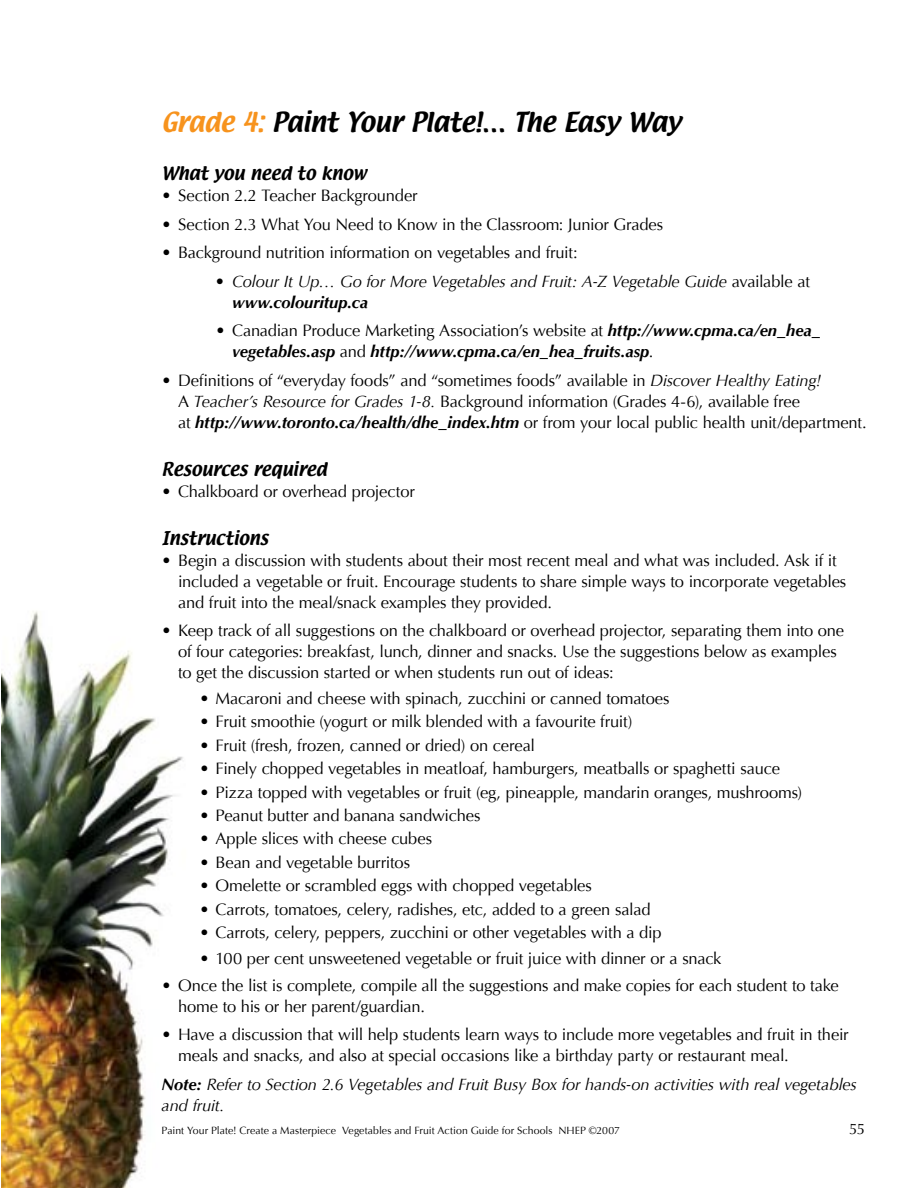
<style>
.page{position:relative;width:918px;height:1188px;background:#fff}
.page>*{position:absolute;margin:0;border:0;box-sizing:border-box;transform-origin:0 0}
.t1{font:24px "Textile";letter-spacing:-.005em;color:#000}
.t2{font:16.5px/21px "Optima";letter-spacing:-.01em;color:#000}
.t3{font:italic 700 16.5px/21px "Optima";color:#000}
.t4{font:italic 16.5px/21px "Optima";letter-spacing:-.01em;color:#000}
.t5{font:16.5px "Textile";letter-spacing:-.005em;color:#000}
.t6{font:15px "Optima";color:#000}
.t7{font:10.5px "Optima";letter-spacing:.005em;color:#000}
.s1{color:#f7931d}
.s2{font-style:italic}
.s3{font-weight:400;font-style:normal}
.s4{font-weight:700;font-style:italic}
.s5{font-weight:700}
</style>
<div class="page">
<img style="left:2px;top:611px;width:181px;height:577px">
<h1 class="t1" style="left:162px;top:105px;width:521px"><span class="s1">Grade 4:</span> Paint Your Plate!… The Easy Way</h1>
<p class="t5" style="left:162px;top:162px;width:206px">What you need to know</p>
<p class="t2" style="left:162px;top:185px;width:258px">• Section 2.2 Teacher Backgrounder</p>
<p class="t2" style="left:162px;top:214px;width:503px">• Section 2.3 What You Need to Know in the Classroom: Junior Grades</p>
<p class="t2" style="left:232px;top:239px;width:579px;line-height:28.5px;text-indent:-71px">• Background nutrition information on vegetables and fruit:<br><span class="s2">Colour It Up… Go for More Vegetables and Fruit: A-Z Vegetable Guide</span> available at</p>
<p class="t3" style="left:232px;top:292px;width:137px">www.colouritup.ca</p>
<p class="t3" style="left:232px;top:320px;width:589px;text-indent:-16px"><span class="s3">• Canadian Produce Marketing Association’s website at</span> http://www.cpma.ca/en_hea_ vegetables.asp <span class="s3">and</span> http://www.cpma.ca/en_hea_fruits.asp<span class="s3">.</span></p>
<p class="t2" style="left:178px;top:370px;width:690px;text-indent:-16px">• Definitions of “everyday foods” and “sometimes foods” available in <span class="s2">Discover Healthy Eating!<br></span>A <span class="s2">Teacher’s Resource for Grades 1-8.</span> Background information (Grades 4-6), available free<br>at <span class="s4">http://www.toronto.ca/health/dhe_index.htm</span> or from your local public health unit/department.</p>
<p class="t5" style="left:162px;top:458px;width:167px">Resources required</p>
<p class="t2" style="left:162px;top:481px;width:255px">• Chalkboard or overhead projector</p>
<p class="t5" style="left:162px;top:527px;width:108px">Instructions</p>
<p class="t2" style="left:178px;top:550px;width:670px;text-indent:-16px">• Begin a discussion with students about their most recent meal and what was included. Ask if it included a vegetable or fruit. Encourage students to share simple ways to incorporate vegetables and fruit into the meal/snack examples they provided.</p>
<p class="t2" style="left:178px;top:621px;width:668px;text-indent:-16px">• Keep track of all suggestions on the chalkboard or overhead projector, separating them into one of four categories: breakfast, lunch, dinner and snacks. Use the suggestions below as examples to get the discussion started or when students run out of ideas:</p>
<p class="t2" style="left:199px;top:688px;width:472px">• Macaroni and cheese with spinach, zucchini or canned tomatoes</p>
<p class="t2" style="left:199px;top:712px;width:434px">• Fruit smoothie (yogurt or milk blended with a favourite fruit)</p>
<p class="t2" style="left:199px;top:735px;width:337px">• Fruit (fresh, frozen, canned or dried) on cereal</p>
<p class="t2" style="left:199px;top:758px;width:582px">• Finely chopped vegetables in meatloaf, hamburgers, meatballs or spaghetti sauce</p>
<p class="t2" style="left:199px;top:782px;width:604px">• Pizza topped with vegetables or fruit (eg, pineapple, mandarin oranges, mushrooms)</p>
<p class="t2" style="left:199px;top:805px;width:283px">• Peanut butter and banana sandwiches</p>
<p class="t2" style="left:199px;top:829px;width:234px">• Apple slices with cheese cubes</p>
<p class="t2" style="left:199px;top:852px;width:212px">• Bean and vegetable burritos</p>
<p class="t2" style="left:199px;top:875px;width:394px">• Omelette or scrambled eggs with chopped vegetables</p>
<p class="t2" style="left:199px;top:899px;width:453px">• Carrots, tomatoes, celery, radishes, etc, added to a green salad</p>
<p class="t2" style="left:199px;top:922px;width:464px">• Carrots, celery, peppers, zucchini or other vegetables with a dip</p>
<p class="t2" style="left:199px;top:949px;width:524px">• 100 per cent unsweetened vegetable or fruit juice with dinner or a snack</p>
<p class="t2" style="left:178px;top:975px;width:662px;text-indent:-16px">• Once the list is complete, compile all the suggestions and make copies for each student to take home to his or her parent/guardian.</p>
<p class="t2" style="left:178px;top:1025px;width:672px;text-indent:-17px">• Have a discussion that will help students learn ways to include more vegetables and fruit in their meals and snacks, and also at special occasions like a birthday party or restaurant meal.</p>
<p class="t4" style="left:162px;top:1074px;width:697px"><span class="s5">Note:</span> Refer to Section 2.6 Vegetables and Fruit Busy Box for hands-on activities with real vegetables and fruit.</p>
<p class="t4" style="left:216px;top:271px;width:10px">•</p>
<p class="t7" style="left:162px;top:1124px;width:460px">Paint Your Plate! Create a Masterpiece Vegetables and Fruit Action Guide for Schools NHEP ©2007</p>
<p class="t6" style="left:849px;top:1120px;width:18px">55</p>
</div>
